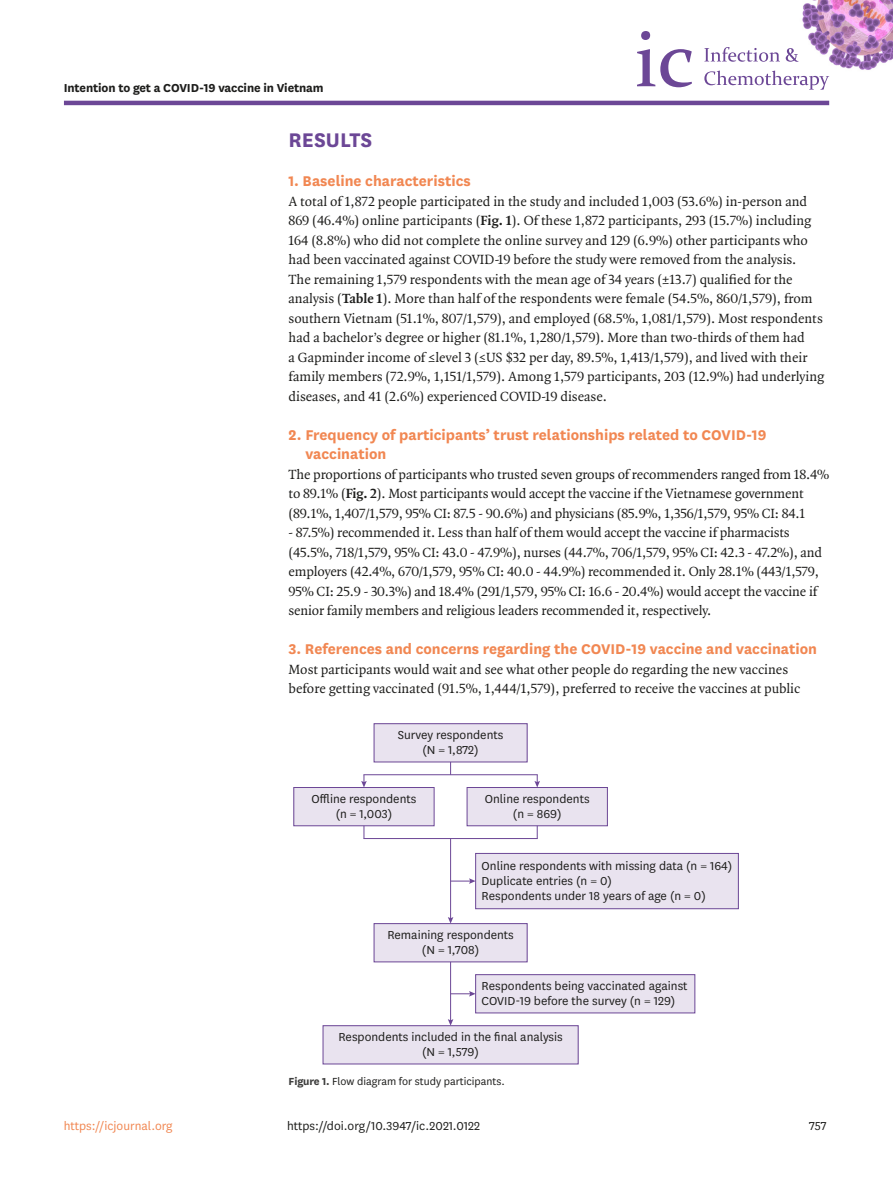
<style>
.page{position:relative;width:893px;height:1191px;background:#fff}
.page>*{position:absolute;margin:0;border:0;box-sizing:border-box;transform-origin:0 0}
.body_title1{font:700 23.1px "National";color:#6c4796}
.body_title2{font:700 16.5px/19.5px "National";color:#f18752}
.body_title2_stacked{font:700 16.5px "National";color:#f18752}
.body_p_first{font:14.25px/19.5px "Quadraat OT";color:#1d1d1b}
.doi_running_footer{font:13.5px/15px "National";color:#1d1d1b;text-align:center}
.alt-title-type{font:700 13.5px "National";letter-spacing:-.01em;color:#1d1d1b}
.t1{font:13.5px "National";color:#f18752}
.fig_caption{font:12px "National";color:#1d1d1b}
.s1{font-weight:700}
.s2{font-weight:700;color:#3d3d3c}
</style>
<div class="page">
<img style="left:798px;top:0;width:95px;height:77px">
<hr style="left:64px;top:101px;width:765px;height:4px;background:#6c4796">
<svg style="left:637px;top:31px;width:55px;height:56px"></svg>
<svg style="left:704px;top:71px;width:125px;height:19px"></svg>
<svg style="left:704px;top:47px;width:94px;height:15px"></svg>
<div style="left:476px;top:853px;width:262px;height:55px;background:#e9e3ef"></div>
<div style="left:475px;top:853px;width:264px;height:56px;border:1px solid #6c4796"></div>
<svg style="left:361px;top:774px;width:6px;height:13px"></svg>
<svg style="left:450px;top:762px;width:1px;height:12px"></svg>
<svg style="left:534px;top:774px;width:6px;height:13px"></svg>
<hr style="left:364px;top:774px;width:173px;height:1px;background:#6c4796">
<svg style="left:364px;top:826px;width:1px;height:12px"></svg>
<hr style="left:450px;top:838px;width:1px;height:81px;background:#6c4796">
<svg style="left:448px;top:917px;width:5px;height:6px"></svg>
<svg style="left:537px;top:826px;width:1px;height:12px"></svg>
<hr style="left:364px;top:838px;width:173px;height:1px;background:#6c4796">
<svg style="left:451px;top:878px;width:25px;height:6px"></svg>
<div style="left:476px;top:974px;width:219px;height:39px;background:#e9e3ef"></div>
<div style="left:475px;top:974px;width:220px;height:39px;border:1px solid #6c4796"></div>
<hr style="left:450px;top:962px;width:1px;height:59px;background:#6c4796">
<svg style="left:448px;top:1019px;width:5px;height:6px"></svg>
<svg style="left:451px;top:991px;width:25px;height:5px"></svg>
<div style="left:374px;top:723px;width:153px;height:39px;background:#e9e3ef"></div>
<div style="left:374px;top:723px;width:153px;height:39px;border:1px solid #6c4796"></div>
<div style="left:374px;top:923px;width:153px;height:39px;background:#e9e3ef"></div>
<div style="left:374px;top:923px;width:153px;height:39px;border:1px solid #6c4796"></div>
<div style="left:323px;top:1025px;width:255px;height:39px;background:#e9e3ef"></div>
<div style="left:323px;top:1025px;width:255px;height:39px;border:1px solid #6c4796"></div>
<div style="left:294px;top:787px;width:140px;height:38px;background:#e9e3ef"></div>
<div style="left:293px;top:787px;width:141px;height:39px;border:1px solid #6c4796"></div>
<div style="left:467px;top:787px;width:140px;height:38px;background:#e9e3ef"></div>
<div style="left:467px;top:787px;width:141px;height:39px;border:1px solid #6c4796"></div>
<p class="alt-title-type" style="left:64px;top:78px;width:261px">Intention to get a COVID-19 vaccine in Vietnam</p>
<p class="body_title1" style="left:289px;top:124px;width:85px">RESULTS</p>
<p class="body_title2_stacked" style="left:289px;top:169px;width:184px">1. Baseline characteristics</p>
<p class="body_p_first" style="left:289px;top:191px;width:537px">A total of 1,872 people participated in the study and included 1,003 (53.6%) in-person and 869 (46.4%) online participants (<span class="s1">Fig. 1</span>). Of these 1,872 participants, 293 (15.7%) including 164 (8.8%) who did not complete the online survey and 129 (6.9%) other participants who had been vaccinated against COVID-19 before the study were removed from the analysis.<br>The remaining 1,579 respondents with the mean age of 34 years (±13.7) qualified for the analysis (<span class="s1">Table 1</span>). More than half of the respondents were female (54.5%, 860/1,579), from southern Vietnam (51.1%, 807/1,579), and employed (68.5%, 1,081/1,579). Most respondents had a bachelor’s degree or higher (81.1%, 1,280/1,579). More than two-thirds of them had<br>a Gapminder income of ≤level 3 (≤US $32 per day, 89.5%, 1,413/1,579), and lived with their family members (72.9%, 1,151/1,579). Among 1,579 participants, 203 (12.9%) had underlying diseases, and 41 (2.6%) experienced COVID-19 disease.</p>
<p class="body_title2" style="left:305px;top:424px;width:463px;text-indent:-17px">2. Frequency of participants’ trust relationships related to COVID-19 vaccination</p>
<p class="body_p_first" style="left:289px;top:464px;width:542px">The proportions of participants who trusted seven groups of recommenders ranged from 18.4% to 89.1% (<span class="s1">Fig. 2</span>). Most participants would accept the vaccine if the Vietnamese government (89.1%, 1,407/1,579, 95% CI: 87.5 - 90.6%) and physicians (85.9%, 1,356/1,579, 95% CI: 84.1</p>
<p class="body_p_first" style="left:289px;top:523px;width:535px">- 87.5%) recommended it. Less than half of them would accept the vaccine if pharmacists (45.5%, 718/1,579, 95% CI: 43.0 - 47.9%), nurses (44.7%, 706/1,579, 95% CI: 42.3 - 47.2%), and employers (42.4%, 670/1,579, 95% CI: 40.0 - 44.9%) recommended it. Only 28.1% (443/1,579, 95% CI: 25.9 - 30.3%) and 18.4% (291/1,579, 95% CI: 16.6 - 20.4%) would accept the vaccine if senior family members and religious leaders recommended it, respectively.</p>
<p class="body_title2" style="left:289px;top:638px;width:530px">3. References and concerns regarding the COVID-19 vaccine and vaccination</p>
<p class="body_p_first" style="left:289px;top:659px;width:513px">Most participants would wait and see what other people do regarding the new vaccines before getting vaccinated (91.5%, 1,444/1,579), preferred to receive the vaccines at public</p>
<p class="doi_running_footer" style="left:398px;top:726px;width:107px">Survey respondents (N = 1,872)</p>
<p class="doi_running_footer" style="left:312px;top:790px;width:106px">Offline respondents (n = 1,003)</p>
<p class="doi_running_footer" style="left:485px;top:790px;width:106px">Online respondents (n = 869)</p>
<p class="doi_running_footer" style="left:482px;top:857px;width:252px;text-align:left">Online respondents with missing data (n = 164)<br>Duplicate entries (n = 0)<br>Respondents under 18 years of age (n = 0)</p>
<p class="doi_running_footer" style="left:387px;top:926px;width:128px">Remaining respondents (N = 1,708)</p>
<p class="doi_running_footer" style="left:482px;top:977px;width:207px;text-align:left">Respondents being vaccinated against<br>COVID-19 before the survey (n = 129)</p>
<p class="doi_running_footer" style="left:338px;top:1028px;width:226px">Respondents included in the final analysis (N = 1,579)</p>
<p class="fig_caption" style="left:289px;top:1073px;width:218px"><span class="s2">Figure 1.</span> Flow diagram for study participants.</p>
<p class="t1" style="left:64px;top:1116px;width:110px">https://icjournal.org</p>
<p class="doi_running_footer" style="left:287px;top:1117px;width:194px">https://doi.org/10.3947/ic.2021.0122</p>
<p class="doi_running_footer" style="left:809px;top:1117px;width:19px">757</p>
</div>
